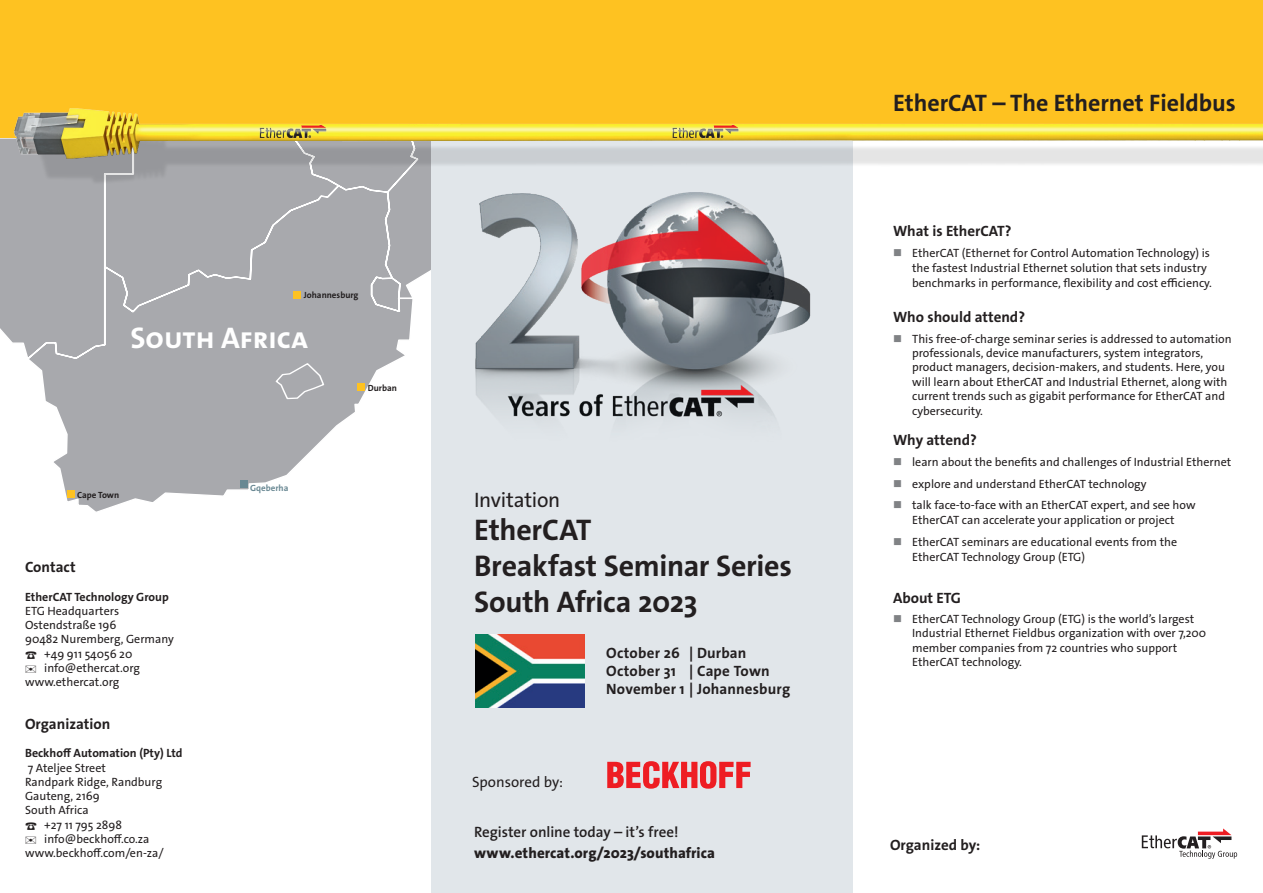
<style>
.page{position:relative;width:1263px;height:893px;background:#fff}
.page>*{position:absolute;margin:0;border:0;box-sizing:border-box;transform-origin:0 0}
.t1{font:700 30px/36px "The Sans Os F";letter-spacing:-.01em;color:#231f20}
.t2{font:700 30px "The Sans Os F";color:#fff}
.t3{font:700 24px "The Sans Os F";color:#231f20}
.t4{font:21px "The Sans Os F";letter-spacing:-.01em;color:#231f20}
.t5{font:700 15px/18px "The Sans Os F";color:#231f20}
.t6{font:800 15px "The Sans Os F";letter-spacing:.005em;color:#231f20}
.t7{font:600 15px "The Sans Os F";letter-spacing:-.005em;color:#231f20}
.t8{font:15px "The Sans Os F";color:#231f20}
.t9{font:12px/14.2px "The Sans Os F";color:#231f20}
.t10{font:700 12px "The Sans Os F";color:#231f20}
.t11{font:700 9px "The Sans Os F";color:#231f20}
.t12{font:700 9px "The Sans Os F";color:#698893}
.s1{color:#808285}
</style>
<div class="page">
<svg style="left:45px;top:399px;width:387px;height:134px"></svg>
<svg style="left:0;top:194px;width:432px;height:205px;background:#b0b0b4"></svg>
<div style="left:293px;top:291px;width:7px;height:8px;background:#fec221"></div>
<div style="left:432px;top:141px;width:421px;height:752px;background:#e1e6ea"></div>
<div style="left:0;top:0;width:412px;height:138px;background:#fec221"></div>
<div style="left:412px;top:0;width:426px;height:138px;background:#fec221"></div>
<div style="left:825px;top:0;width:438px;height:138px;background:#fec221"></div>
<img style="left:0;top:108px;width:1263px;height:86px">
<img style="left:240px;top:122px;width:100px;height:24px">
<img style="left:653px;top:122px;width:99px;height:24px">
<svg style="left:607px;top:761px;width:144px;height:28px"></svg>
<img style="left:475px;top:192px;width:336px;height:227px">
<svg style="left:1142px;top:828px;width:95px;height:31px"></svg>
<img style="left:475px;top:635px;width:109px;height:72px">
<div style="left:67px;top:490px;width:7px;height:7px;background:#fec221"></div>
<div style="left:357px;top:383px;width:7px;height:8px;background:#fec221"></div>
<div style="left:240px;top:480px;width:7px;height:8px;background:#698893"></div>
<p class="t11" style="left:304px;top:289px;width:56px">Johannesburg</p>
<h1 class="t2" style="left:131px;top:318px;width:179px">South Africa</h1>
<p class="t11" style="left:368px;top:382px;width:31px">Durban</p>
<p class="t11" style="left:77px;top:489px;width:44px">Cape Town</p>
<p class="t5" style="left:25px;top:558px;width:52px">Contact</p>
<p class="t10" style="left:25px;top:589px;width:145px">EtherCAT Technology Group</p>
<p class="t9" style="left:25px;top:604px;width:150px">ETG Headquarters<br>Ostendstraße 196<br>90482 Nuremberg, Germany ☎ +49 911 54056 20<br>✉ info@ethercat.org www.ethercat.org</p>
<p class="t5" style="left:25px;top:715px;width:87px">Organization</p>
<p class="t10" style="left:25px;top:746px;width:159px">Beckhoff Automation (Pty) Ltd</p>
<p class="t9" style="left:25px;top:761px;width:140px">7 Ateljee Street<br>Randpark Ridge, Randburg<br>Gauteng, 2169<br>South Africa<br>☎ +27 11 795 2898<br>✉ info@beckhoff.co.za www.beckhoff.com/en-za/</p>
<p class="t12" style="left:250px;top:482px;width:40px">Gqeberha</p>
<h3 class="t4" style="left:474px;top:487px;width:88px">Invitation</h3>
<h1 class="t1" style="left:474px;top:512px;width:319px">EtherCAT<br>Breakfast Seminar Series<br>South Africa 2023</h1>
<p class="t5" style="left:689px;top:644px;width:82px">| Durban<br>| Cape Town</p>
<p class="t5" style="left:606px;top:644px;width:185px">October 26<br>October 31<br>November 1 | Johannesburg</p>
<p class="t8" style="left:472px;top:772px;width:93px">Sponsored by:</p>
<p class="t7" style="left:474px;top:822px;width:206px">Register online today – it’s free!</p>
<p class="t6" style="left:474px;top:843px;width:242px">www.ethercat.org/2023/southafrica</p>
<h2 class="t3" style="left:893px;top:87px;width:344px">EtherCAT – The Ethernet Fieldbus</h2>
<p class="t5" style="left:893px;top:222px;width:120px">What is EtherCAT?</p>
<p class="t9" style="left:912px;top:246px;width:301px;line-height:15px;text-indent:-19px"><span class="s1">■</span> EtherCAT (Ethernet for Control Automation Technology) is the fastest Industrial Ethernet solution that sets industry benchmarks in performance, flexibility and cost efficiency.</p>
<p class="t5" style="left:893px;top:308px;width:134px">Who should attend?</p>
<p class="t9" style="left:912px;top:332px;width:321px;text-indent:-19px"><span class="s1">■</span> This free-of-charge seminar series is addressed to automation professionals, device manufacturers, system integrators, product managers, decision-makers, and students. Here, you will learn about EtherCAT and Industrial Ethernet, along with current trends such as gigabit performance for EtherCAT and cybersecurity.</p>
<p class="t5" style="left:893px;top:431px;width:85px">Why attend?</p>
<p class="t9" style="left:893px;top:455px;width:340px"><span class="s1">■</span> learn about the benefits and challenges of Industrial Ethernet</p>
<p class="t9" style="left:893px;top:477px;width:255px"><span class="s1">■</span> explore and understand EtherCAT technology</p>
<p class="t9" style="left:893px;top:498px;width:304px;line-height:15px;text-align:center"><span class="s1">■</span> talk face-to-face with an EtherCAT expert, and see how<br>EtherCAT can accelerate your application or project</p>
<p class="t9" style="left:912px;top:534px;width:266px;line-height:15px;text-indent:-19px"><span class="s1">■</span> EtherCAT seminars are educational events from the<br>EtherCAT Technology Group (ETG)</p>
<p class="t5" style="left:893px;top:589px;width:69px">About ETG</p>
<p class="t9" style="left:912px;top:612px;width:296px;text-indent:-19px"><span class="s1">■</span> EtherCAT Technology Group (ETG) is the world’s largest Industrial Ethernet Fieldbus organization with over 7,200 member companies from 72 countries who support EtherCAT technology.</p>
<p class="t5" style="left:890px;top:836px;width:92px">Organized by:</p>
</div>
